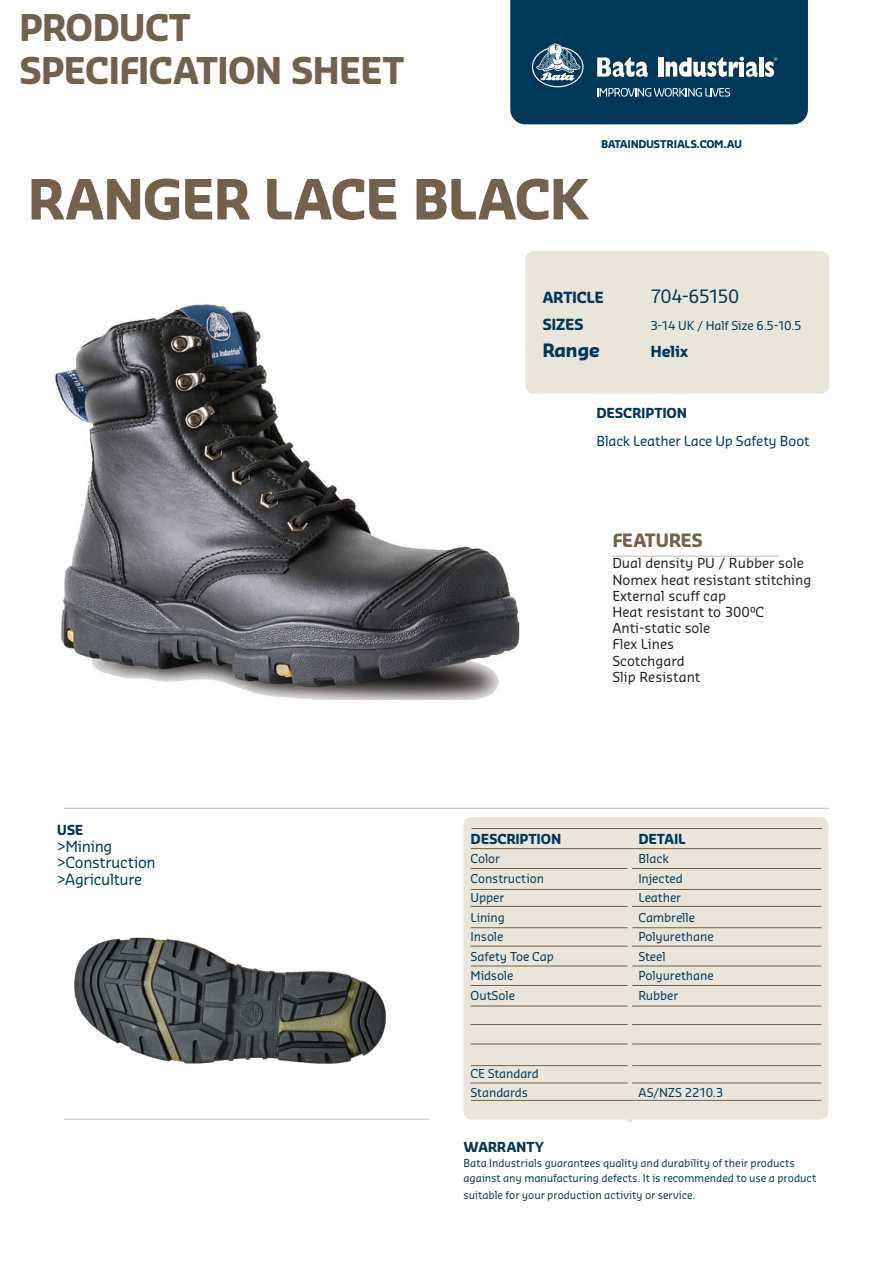
<style>
.page{position:relative;width:893px;height:1263px;background:#fff}
.page>*{position:absolute;margin:0;border:0;box-sizing:border-box;transform-origin:0 0}
.Heading{font:700 54px "Sansa Std";letter-spacing:-.035em;color:#72624d}
.Heading-2{font:700 36px "Sansa Std";letter-spacing:-.03em;color:#72624d}
.inleiding{font:18px "Sansa Std";letter-spacing:-.065em;color:#003859}
.Product_name{font:700 18px "Sansa Std";letter-spacing:-.03em;color:#72624d}
.inleiding-2{font:700 18px "Sansa Std";letter-spacing:-.035em;color:#003859}
.Description_text{font:15px "Sansa Std";letter-spacing:-.02em;color:#003859}
.inleiding-3{font:700 15px "Sansa Std";letter-spacing:-.02em;color:#003859}
.t1{font:13.5px "Sansa Std";color:#231f20}
.Description_heading{font:13.5px "Sansa Std";letter-spacing:-.01em;color:#003859}
.Description_heading-2{font:700 13.5px "Sansa Std";letter-spacing:-.015em;color:#003859}
.inleiding-4{font:700 13.5px "Sansa Std";letter-spacing:-.015em;color:#003859}
.inleiding-5{font:12px "Sansa Std";letter-spacing:-.01em;color:#003859}
.inleiding-6{font:10.5px/15px "Sansa Std";letter-spacing:-.005em;color:#003859}
.t2{font:700 10.5px "Sansa Std";letter-spacing:-.025em;color:#003859}
</style>
<div class="page">
<img style="left:74px;top:937px;width:312px;height:127px">
<img style="left:55px;top:304px;width:569px;height:396px">
<svg style="left:510px;top:0;width:298px;height:124px;background:#164967"></svg>
<div style="left:525px;top:251px;width:304px;height:143px;background:#e9e5db;border-radius:9px"></div>
<div style="left:463px;top:817px;width:365px;height:302px;background:#e9e5db;border-radius:9px"></div>
<hr style="left:471px;top:906px;width:350px;height:1px;background:#72624d">
<hr style="left:471px;top:868px;width:350px;height:1px;background:#72624d">
<hr style="left:471px;top:828px;width:351px;height:1px;background:#72624d">
<hr style="left:471px;top:927px;width:350px;height:1px;background:#72624d">
<hr style="left:471px;top:946px;width:350px;height:1px;background:#72624d">
<hr style="left:471px;top:966px;width:350px;height:1px;background:#72624d">
<hr style="left:471px;top:985px;width:350px;height:1px;background:#72624d">
<hr style="left:471px;top:1006px;width:350px;height:1px;background:#72624d">
<hr style="left:471px;top:1024px;width:350px;height:1px;background:#72624d">
<hr style="left:471px;top:1044px;width:350px;height:1px;background:#72624d">
<hr style="left:471px;top:1065px;width:350px;height:1px;background:#72624d">
<hr style="left:471px;top:1083px;width:350px;height:1px;background:#72624d">
<hr style="left:628px;top:850px;width:4px;height:272px;background:#e9e5db">
<hr style="left:64px;top:808px;width:765px;height:1px;background:#c4baab">
<hr style="left:64px;top:1119px;width:365px;height:1px;background:#c4baab">
<hr style="left:612px;top:556px;width:166px;height:1px;background:#c4baab">
<hr style="left:471px;top:848px;width:350px;height:1px;background:#72624d">
<hr style="left:471px;top:1100px;width:351px;height:1px;background:#72624d">
<hr style="left:471px;top:889px;width:350px;height:1px;background:#72624d">
<p class="Heading-2" style="left:19px;top:4px;width:173px">PRODUCT</p>
<p class="Heading-2" style="left:19px;top:47px;width:387px">SPECIFICATION SHEET</p>
<p class="Heading" style="left:27px;top:164px;width:564px">RANGER LACE BLACK</p>
<p class="t2" style="left:601px;top:137px;width:142px">BATAINDUSTRIALS.COM.AU</p>
<p class="inleiding-3" style="left:542px;top:287px;width:63px">ARTICLE</p>
<p class="inleiding" style="left:650px;top:284px;width:90px">704-65150</p>
<p class="inleiding-3" style="left:542px;top:314px;width:43px">SIZES</p>
<p class="inleiding-5" style="left:650px;top:317px;width:153px">3-14 UK / Half Size 6.5-10.5</p>
<p class="inleiding-2" style="left:542px;top:338px;width:59px">Range</p>
<p class="inleiding-3" style="left:650px;top:341px;width:39px">Helix</p>
<p class="Description_heading-2" style="left:596px;top:404px;width:92px">DESCRIPTION</p>
<p class="Description_heading" style="left:596px;top:432px;width:215px">Black Leather Lace Up Safety Boot</p>
<p class="Description_heading-2" style="left:57px;top:821px;width:28px">USE</p>
<p class="Description_text" style="left:57px;top:836px;width:57px">&gt;Mining</p>
<p class="Description_text" style="left:57px;top:853px;width:101px">&gt;Construction</p>
<p class="Description_text" style="left:57px;top:869px;width:87px">&gt;Agriculture</p>
<p class="Product_name" style="left:612px;top:529px;width:92px">FEATURES</p>
<p class="t1" style="left:612px;top:554px;width:193px">Dual density PU / Rubber sole</p>
<p class="t1" style="left:612px;top:571px;width:201px">Nomex heat resistant stitching</p>
<p class="t1" style="left:612px;top:587px;width:115px">External scuff cap</p>
<p class="t1" style="left:612px;top:603px;width:153px">Heat resistant to 300°C</p>
<p class="t1" style="left:612px;top:619px;width:100px">Anti-static sole</p>
<p class="t1" style="left:612px;top:635px;width:63px">Flex Lines</p>
<p class="t1" style="left:612px;top:652px;width:74px">Scotchgard</p>
<p class="t1" style="left:612px;top:668px;width:90px">Slip Resistant</p>
<p class="inleiding-4" style="left:471px;top:829px;width:92px">DESCRIPTION</p>
<p class="inleiding-5" style="left:471px;top:851px;width:31px">Color</p>
<p class="inleiding-5" style="left:471px;top:870px;width:75px">Construction</p>
<p class="inleiding-5" style="left:471px;top:890px;width:35px">Upper</p>
<p class="inleiding-5" style="left:471px;top:909px;width:36px">Lining</p>
<p class="inleiding-5" style="left:471px;top:929px;width:34px">Insole</p>
<p class="inleiding-5" style="left:471px;top:948px;width:85px">Safety Toe Cap</p>
<p class="inleiding-5" style="left:471px;top:968px;width:44px">Midsole</p>
<p class="inleiding-5" style="left:471px;top:987px;width:46px">OutSole</p>
<p class="inleiding-5" style="left:471px;top:1065px;width:70px">CE Standard</p>
<p class="inleiding-5" style="left:471px;top:1085px;width:59px">Standards</p>
<p class="inleiding-4" style="left:638px;top:829px;width:49px">DETAIL</p>
<p class="inleiding-5" style="left:638px;top:851px;width:32px">Black</p>
<p class="inleiding-5" style="left:638px;top:870px;width:46px">Injected</p>
<p class="inleiding-5" style="left:638px;top:890px;width:44px">Leather</p>
<p class="inleiding-5" style="left:638px;top:909px;width:58px">Cambrelle</p>
<p class="inleiding-5" style="left:638px;top:929px;width:77px">Polyurethane</p>
<p class="inleiding-5" style="left:638px;top:948px;width:29px">Steel</p>
<p class="inleiding-5" style="left:638px;top:968px;width:77px">Polyurethane</p>
<p class="inleiding-5" style="left:638px;top:987px;width:41px">Rubber</p>
<p class="inleiding-5" style="left:638px;top:1085px;width:86px">AS/NZS 2210.3</p>
<p class="Description_heading-2" style="left:463px;top:1138px;width:82px">WARRANTY</p>
<p class="inleiding-6" style="left:463px;top:1155px;width:354px">Bata Industrials guarantees quality and durability of their products against any manufacturing defects. It is recommended to use a product</p>
<p class="inleiding-6" style="left:463px;top:1187px;width:233px">suitable for your production activity or service.</p>
</div>
